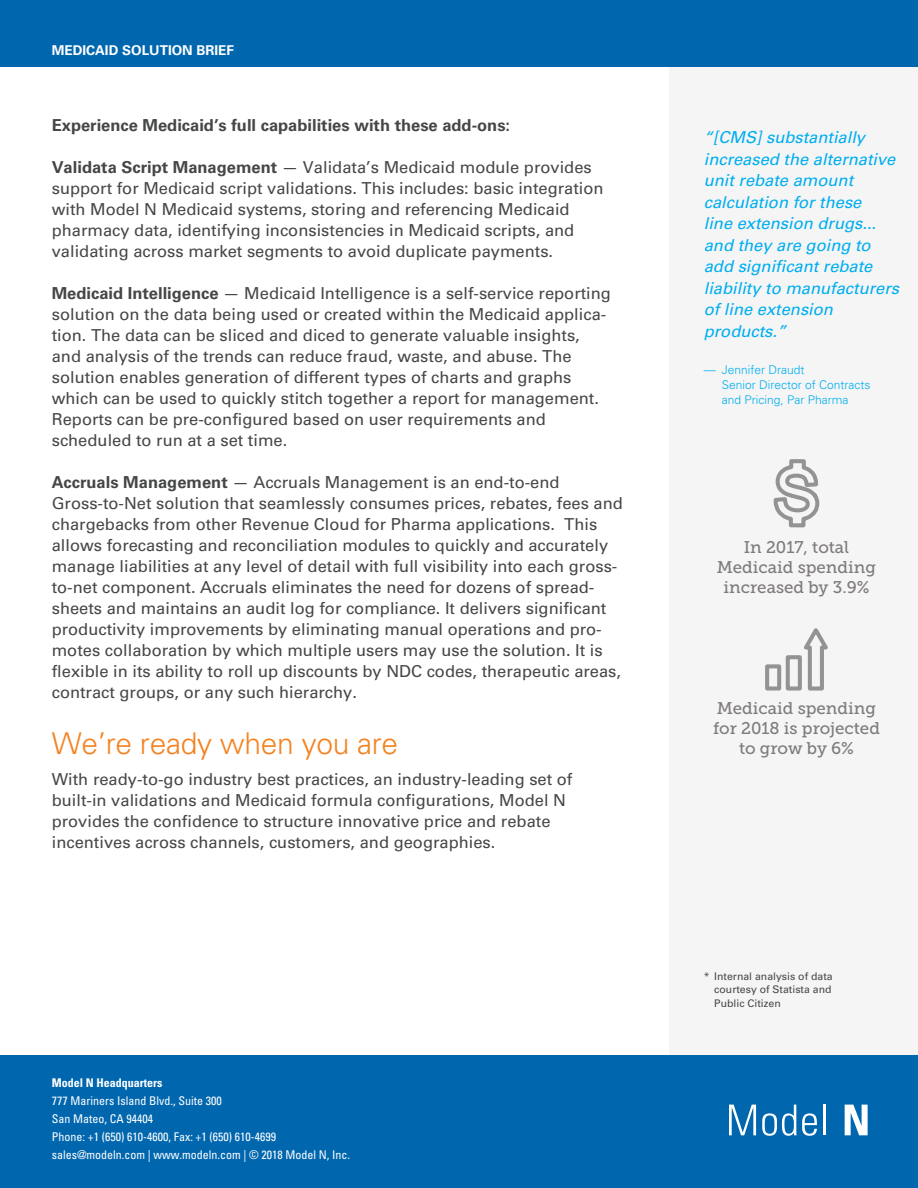
<style>
.page{position:relative;width:918px;height:1188px;background:#fff}
.page>*{position:absolute;margin:0;border:0;box-sizing:border-box;transform-origin:0 0}
.t1{font:300 30px "Univers LT Std";letter-spacing:-.01em;color:#f48220}
.t2{font:16.8px/20.2px "Museo Slab 500";color:#7f7b7b;text-align:center}
.t3{font:16.5px/21px "Univers LT Std";color:#454646}
.t4{font:italic 16.5px/21.5px "Univers LT Std";color:#00aeef}
.t5{font:700 16.5px "Univers LT Std";color:#454646}
.t6{font:700 13.5px "Univers LT Std";color:#fff}
.t7{font:condensed 12px/18px "Univers LT Std";color:#fff}
.t8{font:300 12px/15px "Univers LT Std";color:#00aeef}
.t9{font:700 condensed 12px "Univers LT Std";color:#fff}
.t10{font:10.5px/13.5px "Univers LT Std";color:#454646;text-align:justify}
.s1{font-weight:700}
</style>
<div class="page">
<div style="left:670px;top:0;width:248px;height:1116px;background:#f5f5f6"></div>
<div style="left:0;top:0;width:918px;height:67px;background:#0067af"></div>
<div style="left:0;top:1055px;width:918px;height:133px;background:#0067af"></div>
<svg style="left:729px;top:1104px;width:97px;height:32px"></svg>
<hr style="left:824px;top:1105px;width:2px;height:30px;background:#fff">
<svg style="left:845px;top:1104px;width:23px;height:31px"></svg>
<svg style="left:773px;top:459px;width:47px;height:69px"></svg>
<svg style="left:765px;top:628px;width:63px;height:63px"></svg>
<p class="t6" style="left:52px;top:42px;width:184px">MEDICAID SOLUTION BRIEF</p>
<p class="t5" style="left:52px;top:116px;width:460px">Experience Medicaid’s full capabilities with these add-ons:</p>
<p class="t3" style="left:52px;top:157px;width:553px"><span class="s1">Validata Script Management</span> — Validata’s Medicaid module provides support for Medicaid script validations. This includes: basic integration with Model N Medicaid systems, storing and referencing Medicaid pharmacy data, identifying inconsistencies in Medicaid scripts, and validating across market segments to avoid duplicate payments.</p>
<p class="t3" style="left:52px;top:283px;width:561px"><span class="s1">Medicaid Intelligence</span> — Medicaid Intelligence is a self-service reporting solution on the data being used or created within the Medicaid applica&shy;tion. The data can be sliced and diced to generate valuable insights, and analysis of the trends can reduce fraud, waste, and abuse. The solution enables generation of different types of charts and graphs which can be used to quickly stitch together a report for management.<br>Reports can be pre-configured based on user requirements and scheduled to run at a set time.</p>
<p class="t3" style="left:52px;top:472px;width:573px"><span class="s1">Accruals Management</span> — Accruals Management is an end-to-end Gross-to-Net solution that seamlessly consumes prices, rebates, fees and chargebacks from other Revenue Cloud for Pharma applications. This allows forecasting and reconciliation modules to quickly and accurately manage liabilities at any level of detail with full visibility into each gross&shy;to-net component. Accruals eliminates the need for dozens of spread&shy;sheets and maintains an audit log for compliance. It delivers significant productivity improvements by eliminating manual operations and pro&shy;motes collaboration by which multiple users may use the solution. It is flexible in its ability to roll up discounts by NDC codes, therapeutic areas, contract groups, or any such hierarchy.</p>
<h1 class="t1" style="left:52px;top:725px;width:348px">We’re ready when you are</h1>
<p class="t3" style="left:52px;top:769px;width:522px">With ready-to-go industry best practices, an industry-leading set of built-in validations and Medicaid formula configurations, Model N provides the confidence to structure innovative price and rebate incentives across channels, customers, and geographies.</p>
<p class="t9" style="left:52px;top:1075px;width:112px">Model N Headquarters</p>
<p class="t7" style="left:52px;top:1091px;width:300px">777 Mariners Island Blvd., Suite 300<br>San Mateo, CA 94404<br>Phone: +1 (650) 610-4600, Fax: +1 (650) 610-4699 sales@modeln.com | www.modeln.com | © 2018 Model N, Inc.</p>
<p class="t4" style="left:704px;top:127px;width:197px">“[CMS] substantially increased the alternative unit rebate amount calculation for these<br>line extension drugs... and they are going to add significant rebate liability to manufacturers of line extension products.”</p>
<p class="t8" style="left:722px;top:362px;width:150px;text-indent:-18px">— Jennifer Draudt<br>Senior Director of Contracts and Pricing, Par Pharma</p>
<p class="t2" style="left:717px;top:537px;width:161px">In 2017, total<br>Medicaid spending increased by 3.9%</p>
<p class="t2" style="left:713px;top:698px;width:168px">Medicaid spending for 2018 is projected to grow by 6%</p>
<p class="t10" style="left:714px;top:969px;width:120px;text-indent:-10px">* Internal analysis of data courtesy of Statista and Public Citizen</p>
</div>
